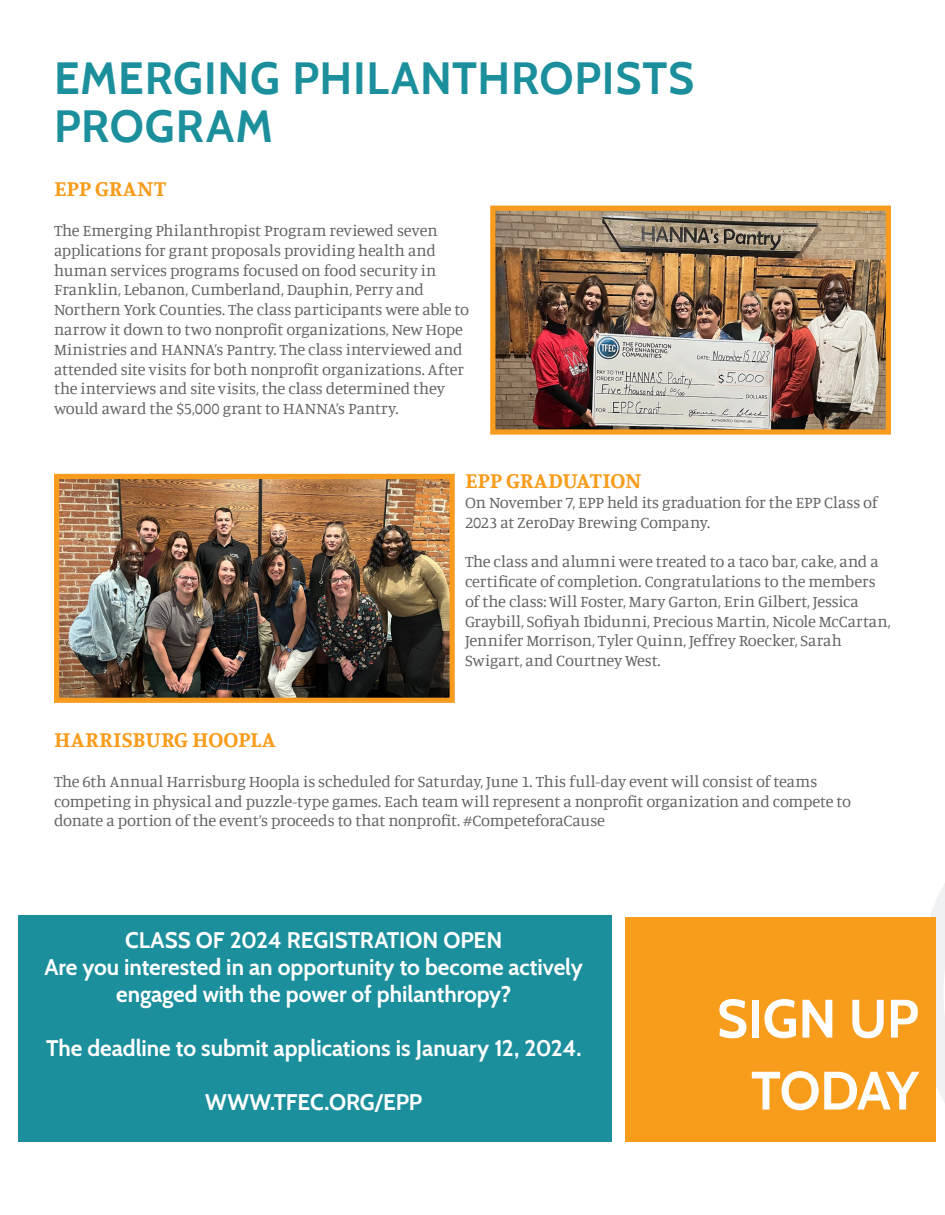
<style>
.page{position:relative;width:945px;height:1215px;background:#fff}
.page>*{position:absolute;margin:0;border:0;box-sizing:border-box;transform-origin:0 0}
.t1{font:700 54px/72px "Cabin";letter-spacing:-.01em;color:#fff;text-align:right}
.t2{font:700 45px/48px "Cabin";letter-spacing:.015em;color:#1c8f9d}
.t3{font:700 22.5px/27px "Cabin";letter-spacing:-.005em;color:#fff;text-align:center}
.t4{font:700 22.5px "Manuale";letter-spacing:.005em;color:#f89c1c}
.t5{font:16.5px/19.8px "Manuale";letter-spacing:-.005em;color:#636366}
</style>
<div class="page">
<svg style="left:932px;top:883px;width:13px;height:259px"></svg>
<div style="left:18px;top:915px;width:594px;height:226px;background:#1c8f9d"></div>
<div style="left:625px;top:917px;width:311px;height:224px;background:#f89c1c"></div>
<img style="left:496px;top:212px;width:389px;height:217px">
<div style="left:490px;top:206px;width:401px;height:229px;border:5px solid #f89c20"></div>
<img style="left:60px;top:480px;width:389px;height:217px">
<div style="left:54px;top:474px;width:401px;height:229px;border:5px solid #f89c20"></div>
<h2 class="t2" style="left:54px;top:52px;width:642px">EMERGING PHILANTHROPISTS<br>PROGRAM</h2>
<h3 class="t4" style="left:54px;top:174px;width:114px">EPP GRANT</h3>
<p class="t5" style="left:54px;top:220px;width:417px">The Emerging Philanthropist Program reviewed seven applications for grant proposals providing health and human services programs focused on food security in Franklin, Lebanon, Cumberland, Dauphin, Perry and Northern York Counties. The class participants were able to narrow it down to two nonprofit organizations, New Hope Ministries and HANNA’s Pantry. The class interviewed and attended site visits for both nonprofit organizations. After the interviews and site visits, the class determined they would award the $5,000 grant to HANNA’s Pantry.</p>
<h3 class="t4" style="left:465px;top:466px;width:178px">EPP GRADUATION</h3>
<p class="t5" style="left:465px;top:492px;width:414px">On November 7, EPP held its graduation for the EPP Class of<br>2023 at ZeroDay Brewing Company.</p>
<p class="t5" style="left:465px;top:551px;width:427px">The class and alumni were treated to a taco bar, cake, and a certificate of completion. Congratulations to the members of the class: Will Foster, Mary Garton, Erin Gilbert, Jessica Graybill, Sofiyah Ibidunni, Precious Martin, Nicole McCartan, Jennifer Morrison, Tyler Quinn, Jeffrey Roecker, Sarah Swigart, and Courtney West.</p>
<h3 class="t4" style="left:54px;top:725px;width:223px">HARRISBURG HOOPLA</h3>
<p class="t5" style="left:54px;top:771px;width:799px">The 6th Annual Harrisburg Hoopla is scheduled for Saturday, June 1. This full-day event will consist of teams competing in physical and puzzle-type games. Each team will represent a nonprofit organization and compete to donate a portion of the event’s proceeds to that nonprofit. #CompeteforaCause</p>
<h3 class="t3" style="left:44px;top:925px;width:540px">CLASS OF 2024 REGISTRATION OPEN<br>Are you interested in an opportunity to become actively engaged with the power of philanthropy?</h3>
<h3 class="t3" style="left:46px;top:1033px;width:537px">The deadline to submit applications is January 12, 2024.</h3>
<h3 class="t3" style="left:205px;top:1087px;width:219px">WWW.TFEC.ORG/EPP</h3>
<h1 class="t1" style="left:717px;top:979px;width:204px">SIGN UP<br>TODAY</h1>
</div>
